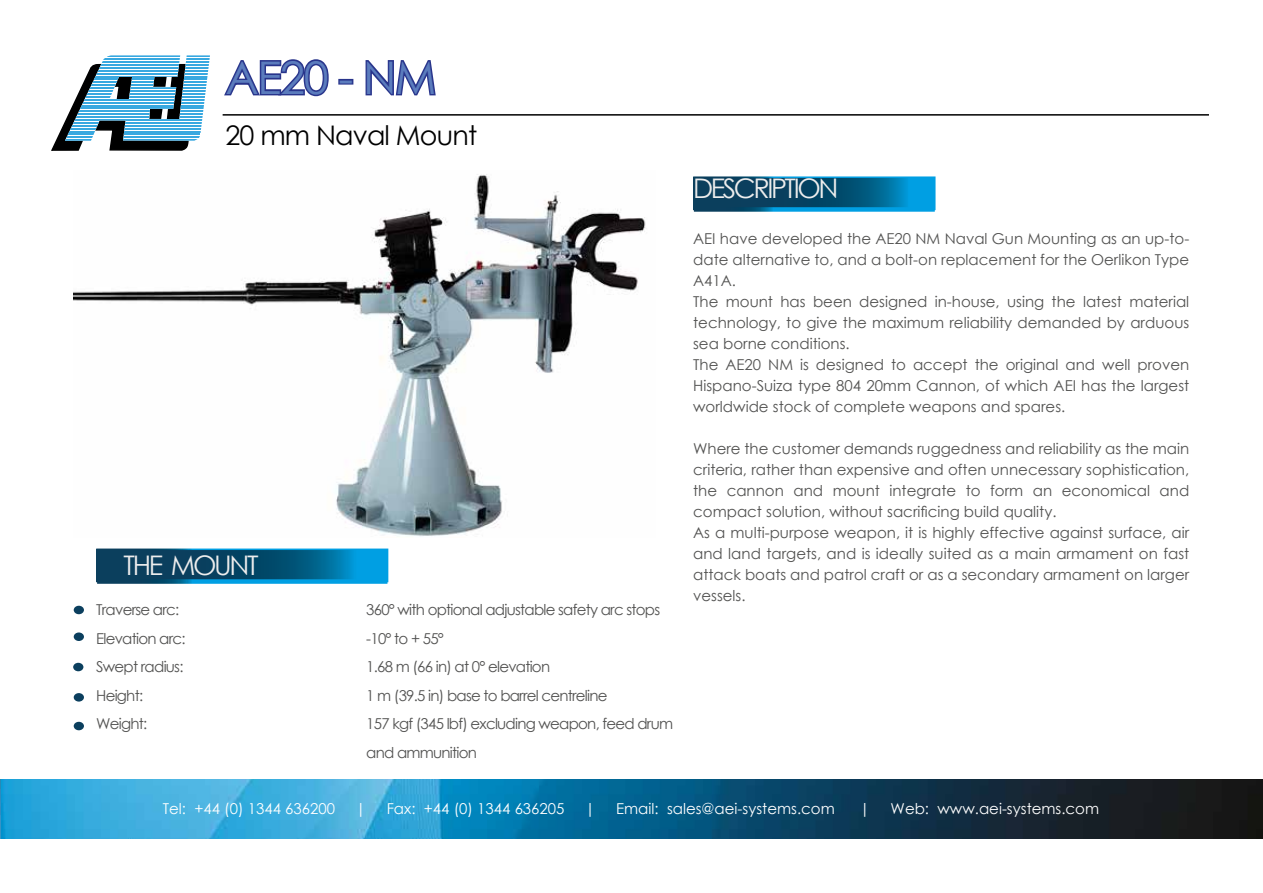
<style>
.page{position:relative;width:1263px;height:893px;background:#fff}
.page>*{position:absolute;margin:0;border:0;box-sizing:border-box;transform-origin:0 0}
.t1{font:45px "Century Gothic";letter-spacing:-.03em;color:#5b7cbd}
.t2{font:27px "Century Gothic";letter-spacing:-.09em;color:#ededed}
.t3{font:27px "Century Gothic";letter-spacing:-.03em;color:#000}
.t4{font:15px/21px "Century Gothic";color:#525251}
.t5{font:15px/28.5px "Century Gothic";letter-spacing:-.05em;color:#525251}
.t6{font:15px "Century Gothic";color:#fff}
</style>
<div class="page">
<img style="left:0;top:779px;width:1263px;height:60px">
<svg style="left:51px;top:55px;width:159px;height:96px"></svg>
<hr style="left:93px;top:56px;width:117px;height:1px;background:#38a8e0">
<hr style="left:92px;top:59px;width:118px;height:1px;background:#38a8e0">
<hr style="left:91px;top:61px;width:119px;height:2px;background:#38a8e0">
<hr style="left:90px;top:64px;width:120px;height:2px;background:#38a8e0">
<hr style="left:89px;top:67px;width:121px;height:2px;background:#38a8e0">
<hr style="left:88px;top:70px;width:122px;height:2px;background:#38a8e0">
<hr style="left:87px;top:73px;width:123px;height:1px;background:#38a8e0">
<hr style="left:86px;top:76px;width:124px;height:1px;background:#38a8e0">
<hr style="left:85px;top:79px;width:125px;height:1px;background:#38a8e0">
<hr style="left:84px;top:82px;width:126px;height:1px;background:#38a8e0">
<hr style="left:83px;top:85px;width:127px;height:1px;background:#38a8e0">
<hr style="left:82px;top:87px;width:128px;height:2px;background:#38a8e0">
<hr style="left:81px;top:90px;width:129px;height:2px;background:#38a8e0">
<hr style="left:80px;top:93px;width:130px;height:2px;background:#38a8e0">
<hr style="left:79px;top:96px;width:131px;height:2px;background:#38a8e0">
<hr style="left:78px;top:99px;width:132px;height:1px;background:#38a8e0">
<hr style="left:77px;top:102px;width:133px;height:1px;background:#38a8e0">
<hr style="left:76px;top:105px;width:134px;height:1px;background:#38a8e0">
<hr style="left:75px;top:108px;width:134px;height:1px;background:#38a8e0">
<hr style="left:75px;top:111px;width:133px;height:1px;background:#38a8e0">
<hr style="left:74px;top:113px;width:133px;height:2px;background:#38a8e0">
<hr style="left:73px;top:116px;width:133px;height:2px;background:#38a8e0">
<hr style="left:72px;top:119px;width:133px;height:2px;background:#38a8e0">
<hr style="left:71px;top:122px;width:133px;height:2px;background:#38a8e0">
<hr style="left:70px;top:125px;width:133px;height:1px;background:#38a8e0">
<hr style="left:69px;top:128px;width:133px;height:1px;background:#38a8e0">
<hr style="left:68px;top:131px;width:133px;height:1px;background:#38a8e0">
<hr style="left:67px;top:134px;width:133px;height:1px;background:#38a8e0">
<hr style="left:66px;top:137px;width:133px;height:1px;background:#38a8e0">
<hr style="left:65px;top:140px;width:133px;height:1px;background:#38a8e0">
<hr style="left:223px;top:114px;width:986px;height:2px;background:#000">
<svg style="left:224px;top:59px;width:105px;height:38px"></svg>
<div style="left:338px;top:79px;width:15px;height:6px;border:3px solid #28348b"></div>
<svg style="left:365px;top:60px;width:71px;height:36px"></svg>
<svg style="left:696px;top:179px;width:236px;height:28px;background:#04557b"></svg>
<svg style="left:694px;top:207px;width:241px;height:5px"></svg>
<div style="left:74px;top:606px;width:10px;height:8px;background:#0b3f5e;border-radius:50%"></div>
<div style="left:74px;top:693px;width:10px;height:9px;background:#0b3f5e;border-radius:50%"></div>
<div style="left:74px;top:632px;width:10px;height:9px;background:#0b3f5e;border-radius:50%"></div>
<div style="left:74px;top:722px;width:10px;height:8px;background:#0b3f5e;border-radius:50%"></div>
<div style="left:73px;top:663px;width:10px;height:8px;background:#0b3f5e;border-radius:50%"></div>
<svg style="left:99px;top:552px;width:286px;height:27px;background:#04557b"></svg>
<svg style="left:97px;top:579px;width:290px;height:5px"></svg>
<img style="left:73px;top:174px;width:573px;height:363px">
<h1 class="t1" style="left:225px;top:46px;width:213px">AE20 - NM</h1>
<h2 class="t3" style="left:225px;top:117px;width:253px">20 mm Naval Mount</h2>
<h2 class="t2" style="left:124px;top:547px;width:136px">THE MOUNT</h2>
<p class="t5" style="left:96px;top:595px;width:85px">Traverse arc:</p>
<p class="t5" style="left:366px;top:595px;width:295px">360° with optional adjustable safety arc stops</p>
<p class="t5" style="left:96px;top:624px;width:91px">Elevation arc:</p>
<p class="t4" style="left:366px;top:627px;width:79px">-10° to + 55°</p>
<p class="t5" style="left:96px;top:652px;width:89px">Swept radius:</p>
<p class="t5" style="left:366px;top:652px;width:185px">1.68 m (66 in) at 0° elevation</p>
<p class="t4" style="left:96px;top:684px;width:48px">Height:</p>
<p class="t5" style="left:366px;top:681px;width:243px">1 m (39.5 in) base to barrel centreline</p>
<p class="t4" style="left:96px;top:713px;width:53px">Weight:</p>
<p class="t5" style="left:366px;top:709px;width:308px">157 kgf (345 lbf) excluding weapon, feed drum and ammunition</p>
<h2 class="t2" style="left:693px;top:170px;width:147px">DESCRIPTION</h2>
<p class="t4" style="left:693px;top:228px;width:498px">AEI have developed the AE20 NM Naval Gun Mounting as an up-to&shy;date alternative to, and a bolt-on replacement for the Oerlikon Type A41A.<br>The mount has been designed in-house, using the latest material technology, to give the maximum reliability demanded by arduous sea borne conditions.<br>The AE20 NM is designed to accept the original and well proven Hispano-Suiza type 804 20mm Cannon, of which AEI has the largest worldwide stock of complete weapons and spares.</p>
<p class="t4" style="left:693px;top:438px;width:498px">Where the customer demands ruggedness and reliability as the main criteria, rather than expensive and often unnecessary sophistication, the cannon and mount integrate to form an economical and compact solution, without sacrificing build quality.<br>As a multi-purpose weapon, it is highly effective against surface, air and land targets, and is ideally suited as a main armament on fast attack boats and patrol craft or as a secondary armament on larger vessels.</p>
<p class="t6" style="left:163px;top:798px;width:174px">Tel: +44 (0) 1344 636200</p>
<p class="t6" style="left:356px;top:798px;width:12px">|</p>
<p class="t6" style="left:387px;top:798px;width:179px">Fax: +44 (0) 1344 636205</p>
<p class="t6" style="left:585px;top:798px;width:12px">|</p>
<p class="t6" style="left:616px;top:798px;width:220px">Email: sales@aei-systems.com</p>
<p class="t6" style="left:860px;top:798px;width:12px">|</p>
<p class="t6" style="left:890px;top:798px;width:210px">Web: www.aei-systems.com</p>
</div>
